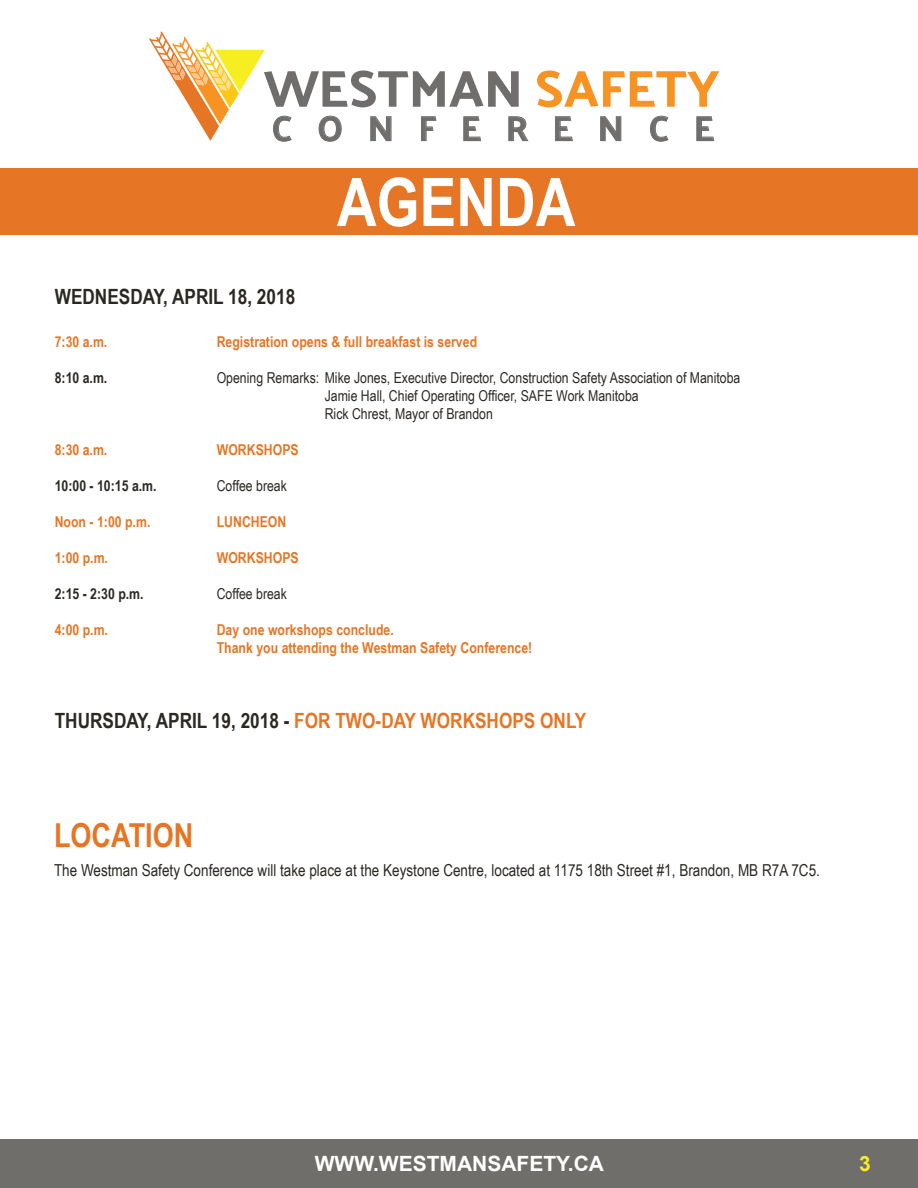
<style>
.page{position:relative;width:918px;height:1188px;background:#fff}
.page>*{position:absolute;margin:0;border:0;box-sizing:border-box;transform-origin:0 0}
.t1{font:700 67.2px "Arial Narrow";color:#fff}
.t2{font:500 52.2px "Palanquin Dark";color:#706e6c}
.t3{font:35.25px "Palanquin Dark";letter-spacing:.7em;color:#706e6c}
.t4{font:700 33px "Arial Narrow";color:#e67625}
.t5{font:700 21px "Arial Narrow";color:#e67625}
.t6{font:700 21px "Arial Narrow";color:#2b2824}
.t7{font:700 21px "Arial";color:#fff}
.t8{font:700 21px "Arial";color:#f7ee22}
.t9{font:16.5px "Arial Narrow";color:#2b2824}
.t10{font:700 15px/18px "Arial Narrow";color:#e67625}
.t11{font:15px/18px "Arial Narrow";color:#2b2824}
.t12{font:700 15px "Arial Narrow";color:#2b2824}
.s1{color:#f79322}
.s2{color:#2b2824}
</style>
<div class="page">
<div style="left:0;top:1139px;width:918px;height:49px;background:#706e6b"></div>
<div style="left:0;top:168px;width:918px;height:67px;background:#e67625"></div>
<svg style="left:273px;top:115px;width:19px;height:27px"></svg>
<svg style="left:318px;top:115px;width:24px;height:27px"></svg>
<svg style="left:370px;top:116px;width:22px;height:25px"></svg>
<svg style="left:421px;top:116px;width:16px;height:25px"></svg>
<svg style="left:463px;top:116px;width:19px;height:25px"></svg>
<svg style="left:508px;top:116px;width:21px;height:26px"></svg>
<svg style="left:555px;top:116px;width:18px;height:25px"></svg>
<svg style="left:600px;top:116px;width:22px;height:25px"></svg>
<svg style="left:650px;top:115px;width:19px;height:27px"></svg>
<svg style="left:696px;top:116px;width:19px;height:25px"></svg>
<svg style="left:149px;top:32px;width:116px;height:109px"></svg>
<h2 class="t2" style="left:264px;top:58px;width:458px">WESTMAN <span class="s1">SAFETY</span></h2>
<h3 class="t3" style="left:272px;top:108px;width:444px">CONFERENCE</h3>
<h1 class="t1" style="left:337px;top:152px;width:240px">AGENDA</h1>
<h3 class="t6" style="left:55px;top:280px;width:242px">WEDNESDAY, APRIL 18, 2018</h3>
<p class="t10" style="left:55px;top:332px;width:54px">7:30 a.m.</p>
<p class="t10" style="left:217px;top:332px;width:262px">Registration opens &amp; full breakfast is served</p>
<p class="t12" style="left:55px;top:366px;width:54px">8:10 a.m.</p>
<p class="t11" style="left:325px;top:368px;width:417px;text-indent:-108px">Opening Remarks: Mike Jones, Executive Director, Construction Safety Association of Manitoba<br>Jamie Hall, Chief Operating Officer, SAFE Work Manitoba<br>Rick Chrest, Mayor of Brandon</p>
<p class="t10" style="left:55px;top:440px;width:54px">8:30 a.m.</p>
<p class="t10" style="left:217px;top:440px;width:84px">WORKSHOPS</p>
<p class="t12" style="left:55px;top:474px;width:103px">10:00 - 10:15 a.m.</p>
<p class="t11" style="left:217px;top:476px;width:72px">Coffee break</p>
<p class="t10" style="left:55px;top:512px;width:97px">Noon - 1:00 p.m.</p>
<p class="t10" style="left:217px;top:512px;width:71px">LUNCHEON</p>
<p class="t10" style="left:55px;top:548px;width:55px">1:00 p.m.</p>
<p class="t10" style="left:217px;top:548px;width:84px">WORKSHOPS</p>
<p class="t12" style="left:55px;top:582px;width:90px">2:15 - 2:30 p.m.</p>
<p class="t11" style="left:217px;top:584px;width:72px">Coffee break</p>
<p class="t10" style="left:55px;top:620px;width:55px">4:00 p.m.</p>
<p class="t10" style="left:217px;top:620px;width:317px">Day one workshops conclude.<br>Thank you attending the Westman Safety Conference!</p>
<h3 class="t5" style="left:55px;top:705px;width:533px"><span class="s2">THURSDAY, APRIL 19, 2018 -</span> FOR TWO-DAY WORKSHOPS ONLY</h3>
<h3 class="t4" style="left:54px;top:811px;width:141px">LOCATION</h3>
<p class="t9" style="left:54px;top:858px;width:768px">The Westman Safety Conference will take place at the Keystone Centre, located at 1175 18th Street #1, Brandon, MB R7A 7C5.</p>
<h3 class="t7" style="left:315px;top:1150px;width:291px">WWW.WESTMANSAFETY.CA</h3>
<h3 class="t8" style="left:859px;top:1150px;width:13px">3</h3>
</div>
